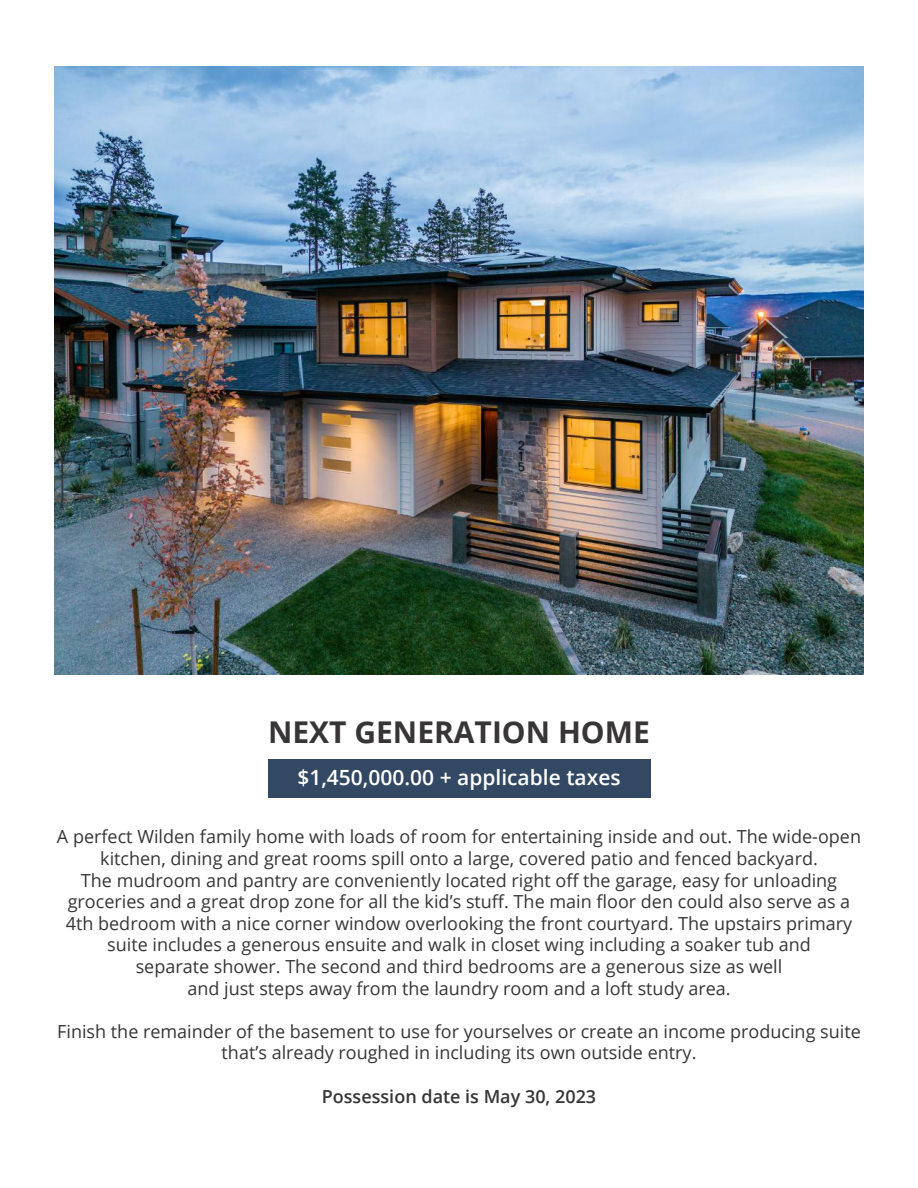
<style>
.page{position:relative;width:918px;height:1188px;background:#fff}
.page>*{position:absolute;margin:0;border:0;box-sizing:border-box;transform-origin:0 0}
.t1{font:700 30px "Open Sans";color:#373535}
.t2{font:600 21px "Open Sans";color:#fff}
.t3{font:18px/21.6px "Open Sans";color:#373535;text-align:center}
.t4{font:600 18px "Open Sans";color:#373535}
</style>
<div class="page">
<div style="left:268px;top:759px;width:382px;height:39px;background:#324863"></div>
<img style="left:54px;top:67px;width:810px;height:607px">
<h1 class="t1" style="left:268px;top:711px;width:383px">NEXT GENERATION HOME</h1>
<p class="t2" style="left:297px;top:763px;width:325px">$1,450,000.00 + applicable taxes</p>
<p class="t3" style="left:57px;top:826px;width:806px">A perfect Wilden family home with loads of room for entertaining inside and out. The wide-open kitchen, dining and great rooms spill onto a large, covered patio and fenced backyard.<br>The mudroom and pantry are conveniently located right off the garage, easy for unloading groceries and a great drop zone for all the kid’s stuff. The main floor den could also serve as a 4th bedroom with a nice corner window overlooking the front courtyard. The upstairs primary suite includes a generous ensuite and walk in closet wing including a soaker tub and<br>separate shower. The second and third bedrooms are a generous size as well<br>and just steps away from the laundry room and a loft study area.</p>
<p class="t3" style="left:57px;top:1020px;width:805px">Finish the remainder of the basement to use for yourselves or create an income producing suite that’s already roughed in including its own outside entry.</p>
<p class="t4" style="left:322px;top:1084px;width:276px">Possession date is May 30, 2023</p>
</div>
